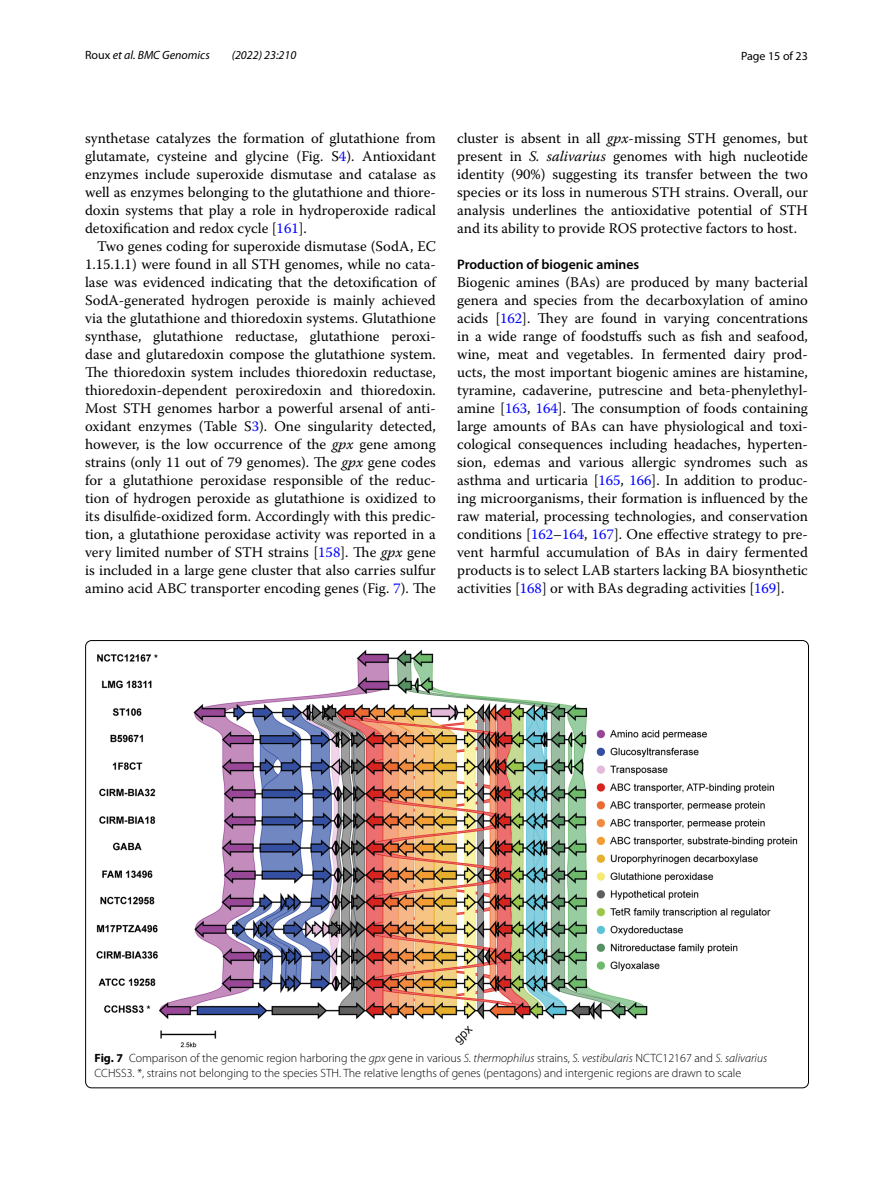
<style>
.page{position:relative;width:893px;height:1187px;background:#fff}
.page>*{position:absolute;margin:0;border:0;box-sizing:border-box;transform-origin:0 0}
.t1{font:14.7px/18px "Warnock Pro";color:#000;text-align:justify}
.t2{font:600 13.8px "Myriad Pro";color:#000}
.t3{font:300 12px/15px "Myriad Pro";color:#000}
.t4{font:italic 12px "Myriad Pro";color:#000}
.t5{font:12px "Myriad Pro";color:#000}
.s1{font-style:normal}
.s2{color:#00f}
.s3{font-style:italic}
.s4{font-weight:700}
</style>
<div class="page">
<img style="left:97px;top:649px;width:700px;height:398px">
<p class="t4" style="left:85px;top:48px;width:126px"><span class="s1">Roux</span> et al. BMC Genomics</p>
<p class="t4" style="left:232px;top:48px;width:66px">(2022) 23:210</p>
<p class="t5" style="left:741px;top:48px;width:68px">Page 15 of 23</p>
<p class="t1" style="left:85px;top:128px;width:352px">synthetase catalyzes the formation of glutathione from glutamate, cysteine and glycine (Fig. S<span class="s2">4</span>). Antioxidant enzymes include superoxide dismutase and catalase as well as enzymes belonging to the glutathione and thiore&shy;doxin systems that play a role in hydroperoxide radical detoxification and redox cycle [<span class="s2">161</span>].</p>
<p class="t1" style="left:85px;top:236px;width:352px;text-indent:12px">Two genes coding for superoxide dismutase (SodA, EC 1.15.1.1) were found in all STH genomes, while no cata&shy;lase was evidenced indicating that the detoxification of SodA-generated hydrogen peroxide is mainly achieved via the glutathione and thioredoxin systems. Glutathione synthase, glutathione reductase, glutathione peroxi&shy;dase and glutaredoxin compose the glutathione system.<br>The thioredoxin system includes thioredoxin reductase, thioredoxin-dependent peroxiredoxin and thioredoxin.<br>Most STH genomes harbor a powerful arsenal of anti&shy;oxidant enzymes (Table S<span class="s2">3</span>). One singularity detected, however, is the low occurrence of the <span class="s3">gpx</span> gene among strains (only 11 out of 79 genomes). The <span class="s3">gpx</span> gene codes for a glutathione peroxidase responsible of the reduc&shy;tion of hydrogen peroxide as glutathione is oxidized to its disulfide-oxidized form. Accordingly with this predic&shy;tion, a glutathione peroxidase activity was reported in a very limited number of STH strains [<span class="s2">158</span>]. The <span class="s3">gpx</span> gene is included in a large gene cluster that also carries sulfur amino acid ABC transporter encoding genes (Fig. <span class="s2">7</span>). The</p>
<p class="t1" style="left:457px;top:128px;width:352px">cluster is absent in all <span class="s3">gpx</span>-missing STH genomes, but present in <span class="s3">S. salivarius</span> genomes with high nucleotide identity (90%) suggesting its transfer between the two species or its loss in numerous STH strains. Overall, our analysis underlines the antioxidative potential of STH and its ability to provide ROS protective factors to host.</p>
<p class="t2" style="left:457px;top:255px;width:184px">Production of biogenic amines</p>
<p class="t1" style="left:457px;top:272px;width:352px">Biogenic amines (BAs) are produced by many bacterial genera and species from the decarboxylation of amino acids [<span class="s2">162</span>]. They are found in varying concentrations in a wide range of foodstuffs such as fish and seafood, wine, meat and vegetables. In fermented dairy prod&shy;ucts, the most important biogenic amines are histamine, tyramine, cadaverine, putrescine and beta-phenylethyl&shy;amine [<span class="s2">163</span>, <span class="s2">164</span>]. The consumption of foods containing large amounts of BAs can have physiological and toxi&shy;cological consequences including headaches, hyperten&shy;sion, edemas and various allergic syndromes such as asthma and urticaria [<span class="s2">165</span>, <span class="s2">166</span>]. In addition to produc&shy;ing microorganisms, their formation is influenced by the raw material, processing technologies, and conservation conditions [<span class="s2">162</span>–<span class="s2">164</span>, <span class="s2">167</span>]. One effective strategy to pre&shy;vent harmful accumulation of BAs in dairy fermented products is to select LAB starters lacking BA biosynthetic activities [<span class="s2">168</span>] or with BAs degrading activities [<span class="s2">169</span>].</p>
<p class="t3" style="left:95px;top:1050px;width:674px"><span class="s4">Fig. 7</span> Comparison of the genomic region harboring the <span class="s3">gpx</span> gene in various <span class="s3">S. thermophilus</span> strains, <span class="s3">S. vestibularis</span> NCTC12167 and <span class="s3">S. salivarius<br></span>CCHSS3. *, strains not belonging to the species STH. The relative lengths of genes (pentagons) and intergenic regions are drawn to scale</p>
</div>
